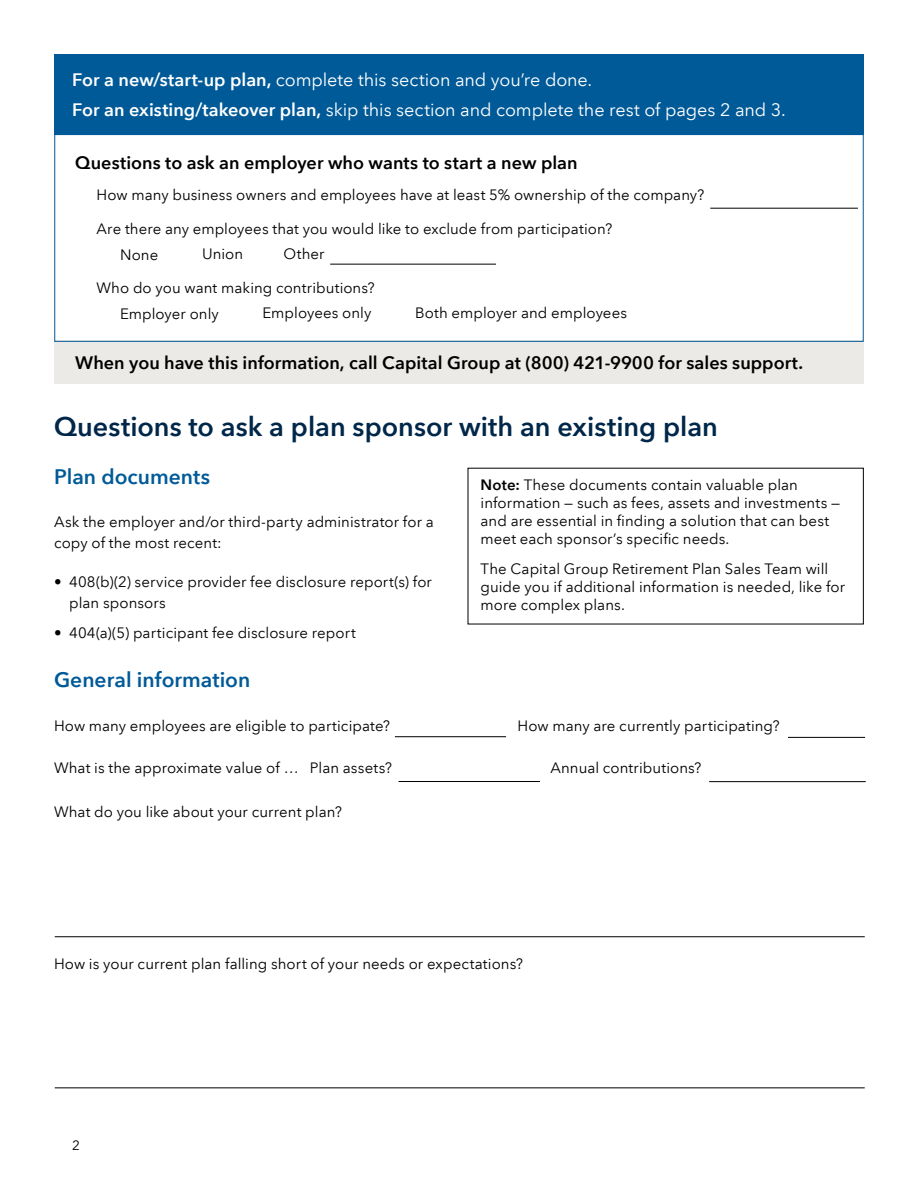
<style>
.page{position:relative;width:918px;height:1188px;background:#fff}
.page>*{position:absolute;margin:0;border:0;box-sizing:border-box;transform-origin:0 0}
.t1{font:600 27px "Avenir Next LT Com";color:#002749}
.t2{font:600 21px "Avenir Next LT Com";color:#005a98}
.t3{font:18px/30.6px "Avenir Next LT Com";letter-spacing:-.005em;color:#fff}
.t4{font:600 18px "Avenir Next LT Com";color:#000}
.t5{font:15px/18px "Avenir Next LT Com";letter-spacing:.005em;color:#000}
.t6{font:13.5px "Avenir Next LT Com";color:#000}
.s1{font-weight:600}
</style>
<div class="page">
<div style="left:54px;top:54px;width:810px;height:80px;background:#005a98"></div>
<div style="left:54px;top:341px;width:810px;height:43px;background:#eceae6"></div>
<div style="left:54px;top:134px;width:810px;height:208px;border:1px solid #005a98"></div>
<hr style="left:330px;top:264px;width:166px;height:1px;background:#000">
<hr style="left:710px;top:208px;width:148px;height:1px;background:#000">
<hr style="left:395px;top:736px;width:111px;height:1px;background:#000">
<hr style="left:399px;top:781px;width:141px;height:1px;background:#000">
<hr style="left:55px;top:936px;width:810px;height:1px;background:#000">
<hr style="left:55px;top:1087px;width:810px;height:1px;background:#000">
<hr style="left:788px;top:737px;width:77px;height:1px;background:#000">
<hr style="left:709px;top:781px;width:157px;height:1px;background:#000">
<p class="t3" style="left:72px;top:64px;width:715px"><span class="s1">For a new/start-up plan,</span> complete this section and you’re done.<br><span class="s1">For an existing/takeover plan,</span> skip this section and complete the rest of pages 2 and 3.</p>
<p class="t4" style="left:75px;top:151px;width:504px">Questions to ask an employer who wants to start a new plan</p>
<p class="t5" style="left:97px;top:186px;width:609px">How many business owners and employees have at least 5% ownership of the company?</p>
<p class="t5" style="left:97px;top:220px;width:517px">Are there any employees that you would like to exclude from participation?</p>
<p class="t5" style="left:120px;top:246px;width:40px">None</p>
<p class="t5" style="left:202px;top:245px;width:43px">Union</p>
<p class="t5" style="left:284px;top:245px;width:43px">Other</p>
<p class="t5" style="left:97px;top:278px;width:280px">Who do you want making contributions?</p>
<p class="t5" style="left:120px;top:304px;width:100px">Employer only</p>
<p class="t5" style="left:415px;top:304px;width:213px">Both employer and employees</p>
<p class="t5" style="left:262px;top:304px;width:111px">Employees only</p>
<p class="t4" style="left:75px;top:352px;width:729px">When you have this information, call Capital Group at (800) 421-9900 for sales support.</p>
<h1 class="t1" style="left:54px;top:410px;width:665px">Questions to ask a plan sponsor with an existing plan</h1>
<h2 class="t2" style="left:54px;top:463px;width:158px">Plan documents</h2>
<p class="t5" style="left:54px;top:512px;width:381px;line-height:21px">Ask the employer and/or third-party administrator for a copy of the most recent:</p>
<p class="t5" style="left:69px;top:572px;width:364px;line-height:21px;text-indent:-15px">• 408(b)(2) service provider fee disclosure report(s) for plan sponsors</p>
<p class="t5" style="left:54px;top:624px;width:303px">• 404(a)(5) participant fee disclosure report</p>
<p class="t5" style="left:481px;top:476px;width:361px"><span class="s1">Note:</span> These documents contain valuable plan information — such as fees, assets and investments — and are essential in finding a solution that can best meet each sponsor’s specific needs.</p>
<p class="t5" style="left:481px;top:560px;width:366px">The Capital Group Retirement Plan Sales Team will guide you if additional information is needed, like for more complex plans.</p>
<h2 class="t2" style="left:54px;top:667px;width:198px">General information</h2>
<p class="t5" style="left:54px;top:716px;width:338px">How many employees are eligible to participate?</p>
<p class="t5" style="left:54px;top:759px;width:340px">What is the approximate value of … Plan assets?</p>
<p class="t5" style="left:54px;top:802px;width:289px">What do you like about your current plan?</p>
<p class="t5" style="left:518px;top:716px;width:264px">How many are currently participating?</p>
<p class="t5" style="left:551px;top:759px;width:153px">Annual contributions?</p>
<p class="t5" style="left:54px;top:955px;width:470px">How is your current plan falling short of your needs or expectations?</p>
<p class="t6" style="left:72px;top:1137px;width:9px">2</p>
</div>
